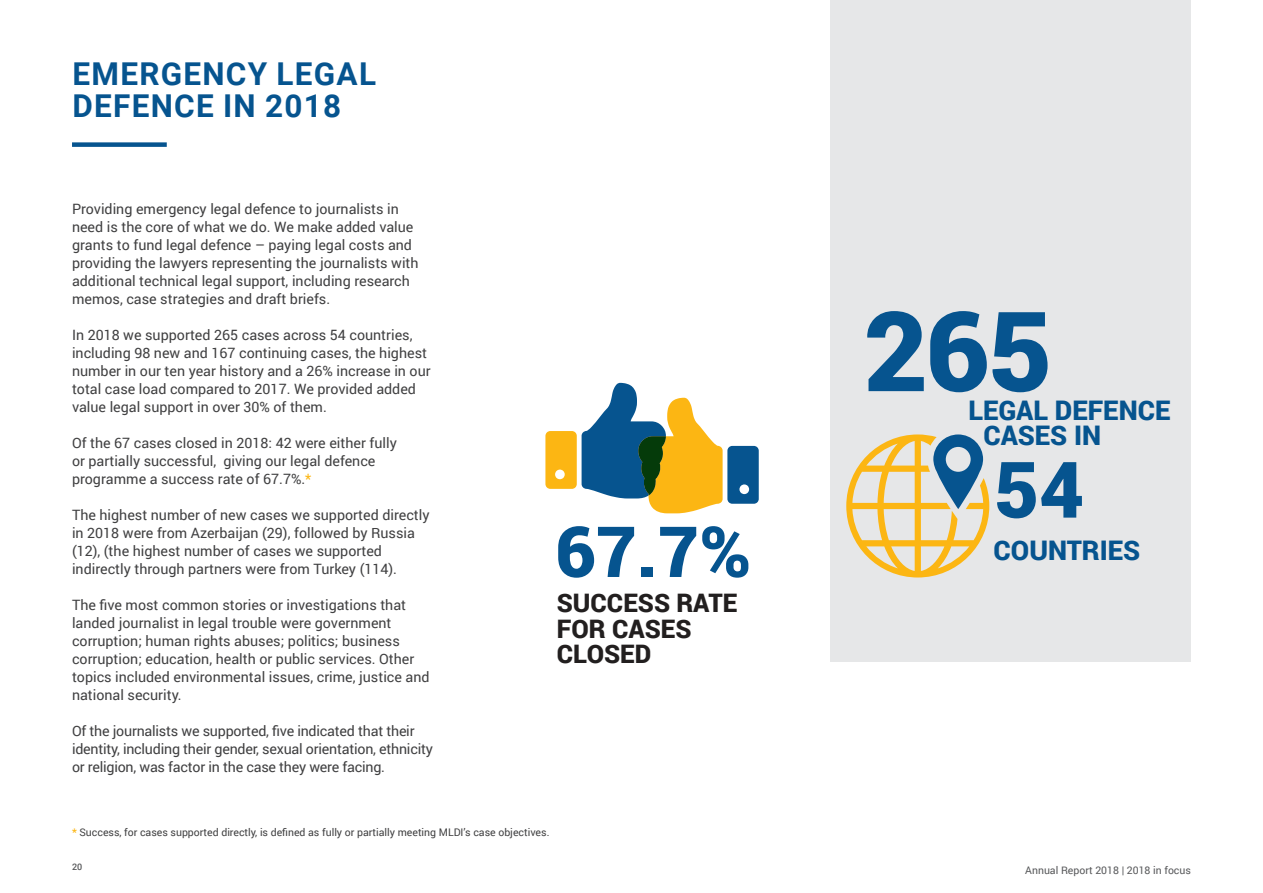
<style>
.page{position:relative;width:1263px;height:893px;background:#fff}
.page>*{position:absolute;margin:0;border:0;box-sizing:border-box;transform-origin:0 0}
.t1{font:900 111px "Roboto";color:#06548f}
.t2{font:900 78px "Roboto";color:#06548f}
.t3{font:900 70.5px "Roboto";color:#06548f}
.t4{font:700 31.5px/31.5px "Roboto";letter-spacing:.04em;color:#06548f}
.t5{font:900 27px/25.5px "Roboto";color:#06548f}
.t6{font:900 25.5px/25.5px "Roboto";color:#221f1f}
.t7{font:14.25px/18px "Roboto";color:#404041}
.t8{font:10.5px "Roboto";color:#404041}
.t9{font:10.5px "Roboto";color:#57585a}
.t10{font:500 9px "Roboto";color:#57585a}
.s1{color:#fcb613}
.s2{font-weight:700;color:#fcb613}
</style>
<div class="page">
<div style="left:830px;top:0;width:361px;height:662px;background:#e6e7e8"></div>
<svg style="left:846px;top:434px;width:143px;height:143px"></svg>
<svg style="left:545px;top:383px;width:214px;height:130px"></svg>
<div style="left:72px;top:142px;width:95px;height:5px;background:#06548f"></div>
<h3 class="t4" style="left:73px;top:61px;width:305px">EMERGENCY LEGAL<br>DEFENCE IN 2018</h3>
<p class="t7" style="left:72px;top:201px;width:348px">Providing emergency legal defence to journalists in need is the core of what we do. We make added value grants to fund legal defence – paying legal costs and providing the lawyers representing the journalists with additional technical legal support, including research memos, case strategies and draft briefs.</p>
<p class="t7" style="left:72px;top:327px;width:360px">In 2018 we supported 265 cases across 54 countries, including 98 new and 167 continuing cases, the highest number in our ten year history and a 26% increase in our total case load compared to 2017. We provided added value legal support in over 30% of them.</p>
<p class="t7" style="left:72px;top:435px;width:326px">Of the 67 cases closed in 2018: 42 were either fully or partially successful, giving our legal defence programme a success rate of 67.7%.<span class="s1">*</span></p>
<p class="t7" style="left:72px;top:507px;width:359px">The highest number of new cases we supported directly in 2018 were from Azerbaijan (29), followed by Russia (12), (the highest number of cases we supported indirectly through partners were from Turkey (114).</p>
<p class="t7" style="left:72px;top:595px;width:359px">The five most common stories or investigations that landed journalist in legal trouble were government corruption; human rights abuses; politics; business corruption; education, health or public services. Other topics included environmental issues, crime, justice and national security.</p>
<p class="t7" style="left:72px;top:721px;width:362px">Of the journalists we supported, five indicated that their identity, including their gender, sexual orientation, ethnicity or religion, was factor in the case they were facing.</p>
<h3 class="t3" style="left:555px;top:526px;width:198px">67.7%</h3>
<h3 class="t6" style="left:557px;top:592px;width:182px">SUCCESS RATE<br>FOR CASES<br>CLOSED</h3>
<p class="t8" style="left:72px;top:825px;width:479px"><span class="s2">*</span> Success, for cases supported directly, is defined as fully or partially meeting MLDI’s case objectives.</p>
<p class="t10" style="left:72px;top:863px;width:12px">20</p>
<h1 class="t1" style="left:864px;top:311px;width:190px">265</h1>
<h3 class="t5" style="left:983px;top:399px;width:189px;text-indent:-15px">LEGAL DEFENCE<br>CASES IN</h3>
<h2 class="t2" style="left:994px;top:461px;width:92px">54</h2>
<h3 class="t5" style="left:993px;top:540px;width:148px">COUNTRIES</h3>
<p class="t9" style="left:1025px;top:865px;width:167px">Annual Report 2018 | 2018 in focus</p>
</div>
